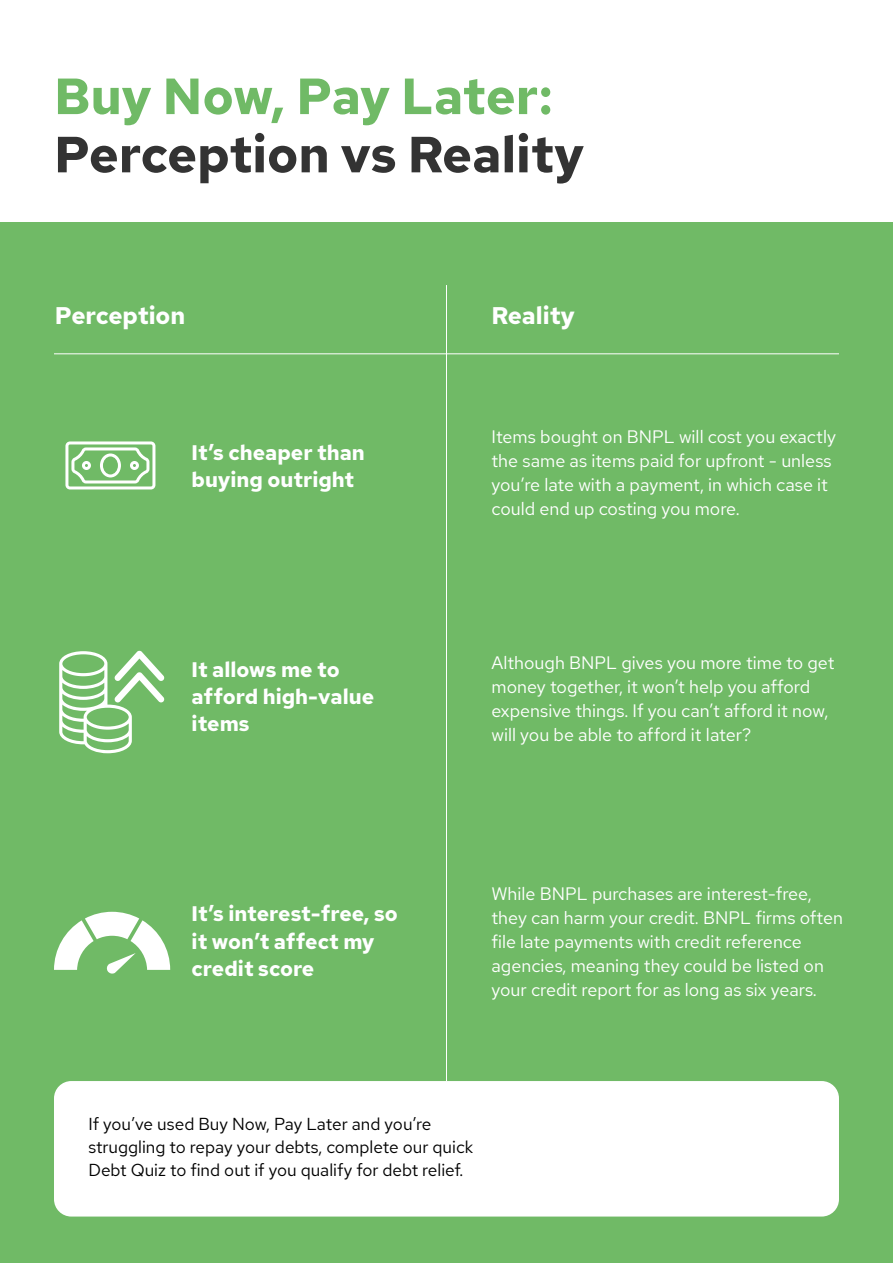
<style>
.page{position:relative;width:893px;height:1263px;background:#fff}
.page>*{position:absolute;margin:0;border:0;box-sizing:border-box;transform-origin:0 0}
.t1{font:700 50.7px "Red Hat Text";color:#333}
.t2{font:700 50.7px "Red Hat Text";letter-spacing:-.005em;color:#70ba66}
.t3{font:700 24px "Red Hat Text";color:#fff}
.t4{font:700 21px/27px "Red Hat Text";color:#fff}
.t5{font:18px/24px "Red Hat Text";color:#fff}
.t6{font:17.25px/23.1px "Red Hat Text";color:#000}
</style>
<div class="page">
<div style="left:0;top:223px;width:893px;height:1040px;background:#70ba66"></div>
<hr style="left:446px;top:285px;width:1px;height:796px;background:#fff">
<hr style="left:54px;top:353px;width:785px;height:1px;background:#fff">
<svg style="left:65px;top:441px;width:90px;height:48px"></svg>
<svg style="left:54px;top:912px;width:116px;height:62px"></svg>
<svg style="left:59px;top:650px;width:106px;height:103px"></svg>
<div style="left:54px;top:1081px;width:785px;height:135px;background:#fff;border-radius:17px"></div>
<h1 class="t2" style="left:54px;top:62px;width:500px">Buy Now, Pay Later:</h1>
<h1 class="t1" style="left:54px;top:121px;width:532px">Perception vs Reality</h1>
<h2 class="t3" style="left:55px;top:300px;width:132px">Perception</h2>
<h2 class="t3" style="left:491px;top:300px;width:85px">Reality</h2>
<p class="t4" style="left:192px;top:439px;width:175px">It’s cheaper than buying outright</p>
<p class="t5" style="left:491px;top:424px;width:346px">Items bought on BNPL will cost you exactly the same as items paid for upfront - unless you’re late with a payment, in which case it could end up costing you more.</p>
<p class="t4" style="left:192px;top:656px;width:184px">It allows me to afford high-value items</p>
<p class="t5" style="left:491px;top:650px;width:345px">Although BNPL gives you more time to get money together, it won’t help you afford expensive things. If you can’t afford it now, will you be able to afford it later?</p>
<p class="t4" style="left:192px;top:900px;width:208px">It’s interest-free, so it won’t affect my credit score</p>
<p class="t5" style="left:491px;top:882px;width:353px">While BNPL purchases are interest-free, they can harm your credit. BNPL firms often file late payments with credit reference agencies, meaning they could be listed on your credit report for as long as six years.</p>
<p class="t6" style="left:88px;top:1112px;width:386px">If you’ve used Buy Now, Pay Later and you’re struggling to repay your debts, complete our quick<br>Debt Quiz to find out if you qualify for debt relief.</p>
</div>
